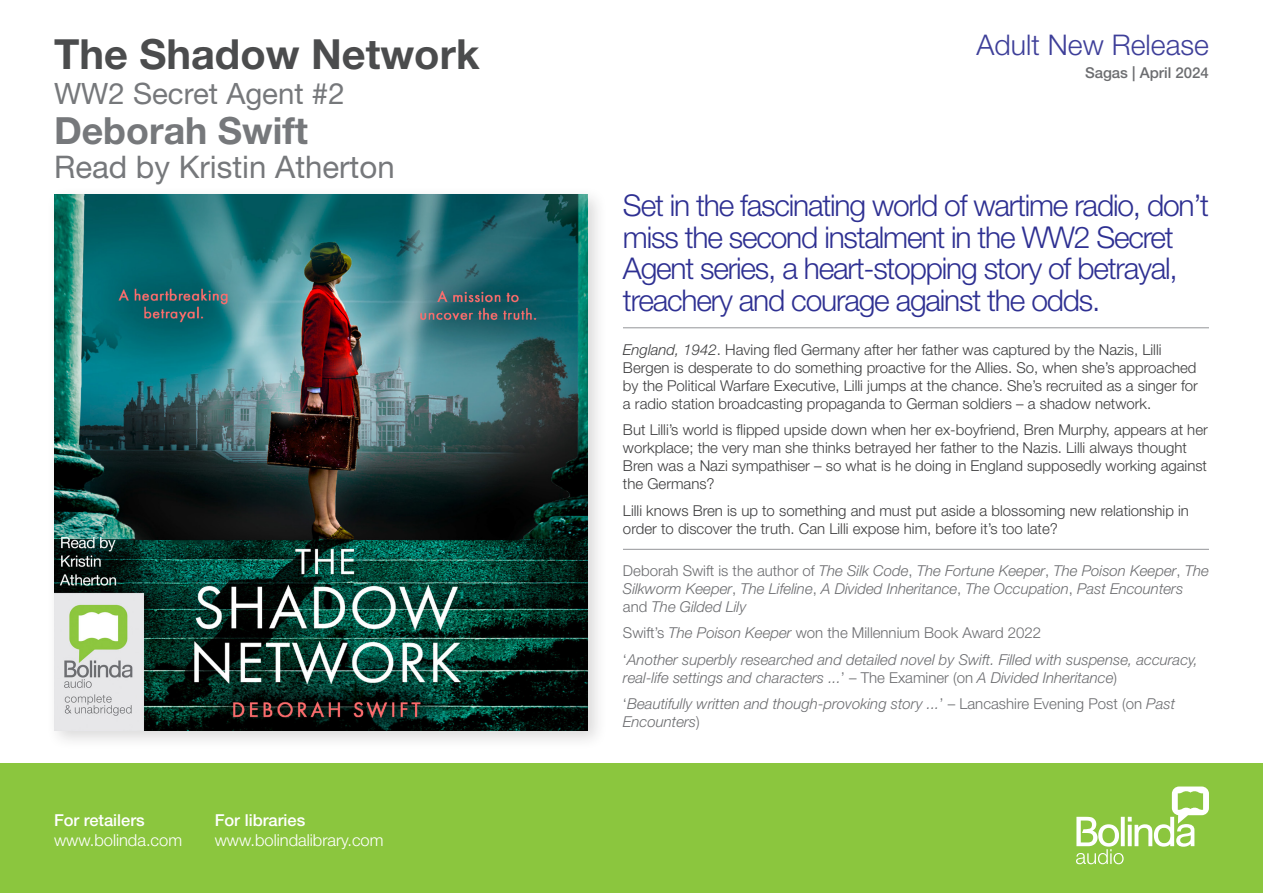
<style>
.page{position:relative;width:1263px;height:893px;background:#fff}
.page>*{position:absolute;margin:0;border:0;box-sizing:border-box;transform-origin:0 0}
.t1{font:700 41.55px "Helvetica Neue LT Std";color:#4b4c4d}
.t2{font:700 37.5px "Helvetica Neue LT Std";color:#76787b}
.t3{font:31.2px "Helvetica Neue LT Std";color:#76787b}
.Teaser_Blurb_-_Adult{font:300 30px/31.5px "Helvetica Neue LT Std";letter-spacing:-.04em;color:#2e3092}
.t4{font:29.4px "Helvetica Neue LT Std";color:#76787b}
.t5{font:300 28.5px "Helvetica Neue LT Std";color:#3e3f99}
.t6{font:300 16.5px "Helvetica Neue LT Std";color:#fff}
.t7{font:500 16.5px "Helvetica Neue LT Std";color:#fff}
.Main_Blurb{font:300 15px/18px "Helvetica Neue LT Std";color:#3e3e3f}
.Award___Quote{font:italic 300 15px/18px "Helvetica Neue LT Std";color:#6c6d70}
.Award___Quote-2{font:300 15px "Helvetica Neue LT Std";color:#6c6d70}
.Genre___date{font:500 15px "Helvetica Neue LT Std";color:#6c6d70}
.s1{font-style:italic}
.s2{font-style:normal}
</style>
<div class="page">
<div style="left:0;top:763px;width:1263px;height:130px;background:#8bc63e"></div>
<svg style="left:1076px;top:786px;width:133px;height:78px"></svg>
<hr style="left:623px;top:549px;width:586px;height:1px;background:#939598">
<hr style="left:623px;top:327px;width:586px;height:1px;background:#939598">
<div style="left:46px;top:186px;width:562px;height:565px;background:#231f20;opacity:.17"></div>
<img style="left:54px;top:194px;width:534px;height:537px">
<p class="t1" style="left:54px;top:29px;width:427px">The Shadow Network</p>
<p class="t4" style="left:54px;top:76px;width:292px">WW2 Secret Agent #2</p>
<p class="t2" style="left:54px;top:107px;width:256px">Deborah Swift</p>
<p class="t3" style="left:54px;top:149px;width:342px">Read by Kristin Atherton</p>
<p class="t7" style="left:54px;top:811px;width:92px">For retailers</p>
<p class="t6" style="left:54px;top:830px;width:130px">www.bolinda.com</p>
<p class="t7" style="left:215px;top:811px;width:92px">For libraries</p>
<p class="t6" style="left:215px;top:830px;width:170px">www.bolindalibrary.com</p>
<p class="t5" style="left:977px;top:27px;width:234px">Adult New Release</p>
<p class="Genre___date" style="left:1085px;top:63px;width:125px">Sagas | April 2024</p>
<p class="Teaser_Blurb_-_Adult" style="left:623px;top:189px;width:587px">Set in the fascinating world of wartime radio, don’t miss the second instalment in the WW2 Secret Agent series, a heart-stopping story of betrayal, treachery and courage against the odds.</p>
<p class="Main_Blurb" style="left:623px;top:340px;width:576px"><span class="s1">England, 1942</span>. Having fled Germany after her father was captured by the Nazis, Lilli Bergen is desperate to do something proactive for the Allies. So, when she’s approached by the Political Warfare Executive, Lilli jumps at the chance. She’s recruited as a singer for a radio station broadcasting propaganda to German soldiers – a shadow network.</p>
<p class="Main_Blurb" style="left:623px;top:420px;width:586px">But Lilli’s world is flipped upside down when her ex-boyfriend, Bren Murphy, appears at her workplace; the very man she thinks betrayed her father to the Nazis. Lilli always thought Bren was a Nazi sympathiser – so what is he doing in England supposedly working against the Germans?</p>
<p class="Main_Blurb" style="left:623px;top:501px;width:567px">Lilli knows Bren is up to something and must put aside a blossoming new relationship in order to discover the truth. Can Lilli expose him, before it’s too late?</p>
<p class="Award___Quote" style="left:623px;top:561px;width:587px"><span class="s2">Deborah Swift is the author of</span> The Silk Code<span class="s2">,</span> The Fortune Keeper<span class="s2">,</span> The Poison Keeper<span class="s2">,</span> The<br>Silkworm Keeper<span class="s2">,</span> The Lifeline<span class="s2">,</span> A Divided Inheritance<span class="s2">,</span> The Occupation<span class="s2">,</span> Past Encounters <span class="s2">and</span> The Gilded Lily</p>
<p class="Award___Quote-2" style="left:623px;top:624px;width:420px">Swift’s <span class="s1">The Poison Keeper</span> won the Millennium Book Award 2022</p>
<p class="Award___Quote" style="left:623px;top:650px;width:576px"><span class="s2">‘</span>Another superbly researched and detailed novel by Swift. Filled with suspense, accuracy, real-life settings and characters ...<span class="s2">’ – The Examiner (on</span> A Divided Inheritance<span class="s2">)</span></p>
<p class="Award___Quote" style="left:623px;top:695px;width:554px"><span class="s2">‘</span>Beautifully written and though-provoking story ...<span class="s2">’ – Lancashire Evening Post (on</span> Past<br>Encounters<span class="s2">)</span></p>
</div>
